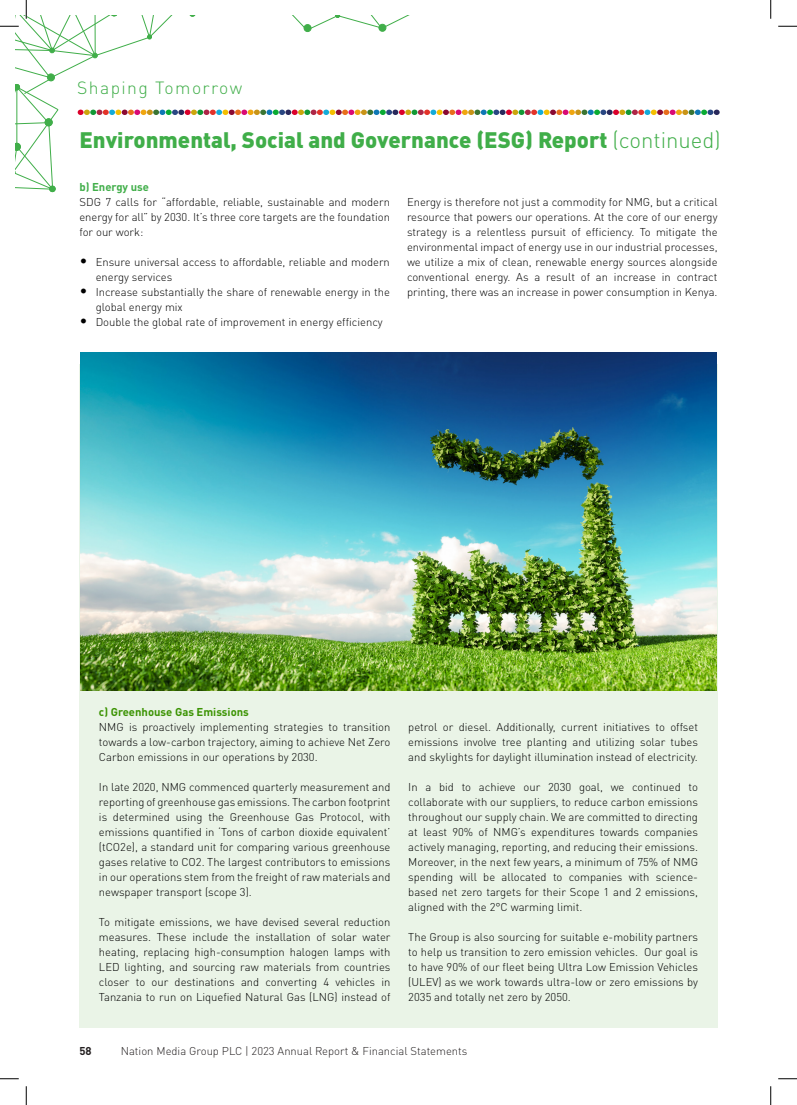
<style>
.page{position:relative;width:797px;height:1105px;background:#fff}
.page>*{position:absolute;margin:0;border:0;box-sizing:border-box;transform-origin:0 0}
.t1{font:900 22.12px "DIN Pro";color:#40ae49}
.t2{font:300 17.5px "DIN Pro";letter-spacing:.08em;color:#40ae49}
.Pa2{font:300 11.25px/15px "DIN Pro";color:#000;text-align:justify}
.t3{font:300 11.25px "DIN Pro";color:#231f20}
.Pa2-2{font:700 11.25px "DIN Pro";color:#3b9302}
.Pa2-3{font:700 11.25px "DIN Pro";color:#40ae49}
.t4{font:700 11.25px "DIN Pro";color:#231f20}
.s1{font-weight:300}
.s2{font-size:15px}
</style>
<div class="page">
<div style="left:79px;top:364px;width:638px;height:663px;background:#eaf4e7"></div>
<img style="left:80px;top:352px;width:636px;height:338px">
<svg style="left:778px;top:25px;width:19px;height:2px"></svg>
<svg style="left:0;top:1078px;width:19px;height:1px"></svg>
<svg style="left:778px;top:1078px;width:19px;height:1px"></svg>
<svg style="left:0;top:0;width:719px;height:192px"></svg>
<svg style="left:25px;top:1086px;width:2px;height:19px"></svg>
<svg style="left:770px;top:0;width:1px;height:19px"></svg>
<svg style="left:770px;top:1086px;width:1px;height:19px"></svg>
<h2 class="t2" style="left:77px;top:74px;width:166px">Shaping Tomorrow</h2>
<p class="t1" style="left:79px;top:121px;width:643px">Environmental, Social and Governance (ESG) Report <span class="s1">(continued)</span></p>
<p class="Pa2-3" style="left:79px;top:178px;width:71px">b) Energy use</p>
<p class="Pa2" style="left:79px;top:194px;width:312px">SDG 7 calls for “affordable, reliable, sustainable and modern energy for all” by 2030. It’s three core targets are the foundation for our work:</p>
<p class="Pa2" style="left:96px;top:254px;width:296px;text-indent:-16px"><span class="s2">•</span> Ensure universal access to affordable, reliable and modern energy services</p>
<p class="Pa2" style="left:96px;top:284px;width:296px;text-indent:-16px"><span class="s2">•</span> Increase substantially the share of renewable energy in the global energy mix</p>
<p class="Pa2" style="left:79px;top:314px;width:305px"><span class="s2">•</span> Double the global rate of improvement in energy efficiency</p>
<p class="Pa2" style="left:407px;top:194px;width:312px">Energy is therefore not just a commodity for NMG, but a critical resource that powers our operations. At the core of our energy strategy is a relentless pursuit of efficiency. To mitigate the environmental impact of energy use in our industrial processes, we utilize a mix of clean, renewable energy sources alongside conventional energy. As a result of an increase in contract printing, there was an increase in power consumption in Kenya.</p>
<p class="Pa2-2" style="left:99px;top:703px;width:151px">c) Greenhouse Gas Emissions</p>
<p class="Pa2" style="left:99px;top:719px;width:293px">NMG is proactively implementing strategies to transition towards a low-carbon trajectory, aiming to achieve Net Zero Carbon emissions in our operations by 2030.</p>
<p class="Pa2" style="left:99px;top:779px;width:293px">In late 2020, NMG commenced quarterly measurement and reporting of greenhouse gas emissions. The carbon footprint is determined using the Greenhouse Gas Protocol, with emissions quantified in ‘Tons of carbon dioxide equivalent’ (tCO2e), a standard unit for comparing various greenhouse gases relative to CO2. The largest contributors to emissions in our operations stem from the freight of raw materials and newspaper transport (scope 3).</p>
<p class="Pa2" style="left:99px;top:914px;width:293px">To mitigate emissions, we have devised several reduction measures. These include the installation of solar water heating, replacing high-consumption halogen lamps with LED lighting, and sourcing raw materials from countries closer to our destinations and converting 4 vehicles in Tanzania to run on Liquefied Natural Gas (LNG) instead of</p>
<p class="Pa2" style="left:408px;top:719px;width:291px">petrol or diesel. Additionally, current initiatives to offset emissions involve tree planting and utilizing solar tubes and skylights for daylight illumination instead of electricity.</p>
<p class="Pa2" style="left:408px;top:779px;width:291px">In a bid to achieve our 2030 goal, we continued to collaborate with our suppliers, to reduce carbon emissions throughout our supply chain. We are committed to directing at least 90% of NMG’s expenditures towards companies actively managing, reporting, and reducing their emissions.<br>Moreover, in the next few years, a minimum of 75% of NMG spending will be allocated to companies with science&shy;based net zero targets for their Scope 1 and 2 emissions, aligned with the 2°C warming limit.</p>
<p class="Pa2" style="left:408px;top:929px;width:291px">The Group is also sourcing for suitable e-mobility partners to help us transition to zero emission vehicles. Our goal is to have 90% of our fleet being Ultra Low Emission Vehicles (ULEV) as we work towards ultra-low or zero emissions by 2035 and totally net zero by 2050.</p>
<p class="t4" style="left:79px;top:1041px;width:14px">58</p>
<p class="t3" style="left:121px;top:1042px;width:348px">Nation Media Group PLC | 2023 Annual Report &amp; Financial Statements</p>
</div>
